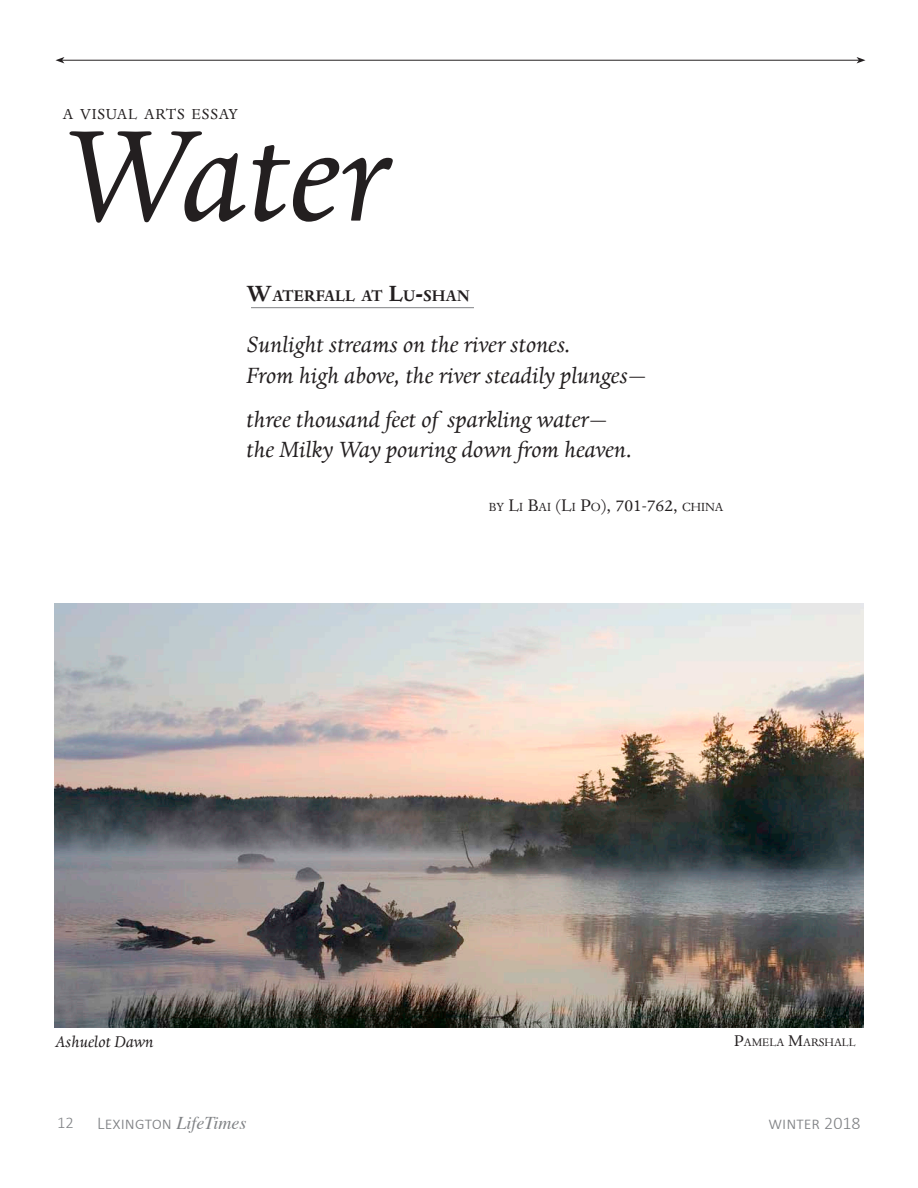
<style>
.page{position:relative;width:918px;height:1188px;background:#fff}
.page>*{position:absolute;margin:0;border:0;box-sizing:border-box;transform-origin:0 0}
.t1{font:italic 148.5px "Dante";color:#231f20}
.t2{font:italic 25.5px "Dante";color:#231f20}
.t3{font:19.5px "Dante";color:#231f20}
.t4{font:300 18px "Calibri";color:#808285}
.t5{font:italic 18px "Dante";color:#231f20}
.t6{font:700 17.85px "Dante";color:#231f20}
.t7{font:16.8px "Dante";letter-spacing:.045em;color:#231f20}
.t8{font:300 16.5px "Calibri";color:#808285}
.t9{font:12.6px "Dante";color:#231f20}
.s1{font-size:25.5px}
.s2{font-family:"Calibri";font-weight:300;font-style:normal;font-size:21px}
.s3{font-size:13.65px}
.s4{font-size:18px}
.s5{font-family:"Times";font-weight:400;font-style:italic}
</style>
<div class="page">
<img style="left:54px;top:603px;width:810px;height:424px">
<hr style="left:251px;top:307px;width:223px;height:1px;background:#808285">
<hr style="left:62px;top:60px;width:797px;height:1px;background:#231f20">
<svg style="left:56px;top:57px;width:8px;height:6px"></svg>
<svg style="left:857px;top:57px;width:9px;height:6px"></svg>
<p class="t7" style="left:63px;top:104px;width:177px">A VISUAL ARTS ESSAY</p>
<p class="t1" style="left:61px;top:84px;width:329px">Water</p>
<p class="t6" style="left:247px;top:285px;width:225px"><span class="s1">W</span>ATERFALL AT <span class="s1">L</span>U<span class="s1">-</span>SHAN</p>
<p class="t2" style="left:247px;top:329px;width:326px">Sunlight streams on the river stones.</p>
<p class="t2" style="left:247px;top:359px;width:402px">From high above, the river steadily plunges<span class="s2">—</span></p>
<p class="t2" style="left:247px;top:404px;width:363px">three thousand feet of sparkling water<span class="s2">—</span></p>
<p class="t2" style="left:247px;top:434px;width:387px">the Milky Way pouring down from heaven.</p>
<p class="t3" style="left:489px;top:494px;width:236px"><span class="s3">BY</span> L<span class="s3">I</span> B<span class="s3">AI</span> (L<span class="s3">I</span> P<span class="s3">O</span>), 701-762, <span class="s3">CHINA</span></p>
<p class="t5" style="left:56px;top:1031px;width:100px">Ashuelot Dawn</p>
<p class="t9" style="left:734px;top:1034px;width:20px"><span class="s4">P</span>AME</p>
<p class="t9" style="left:769px;top:1034px;width:88px">LA <span class="s4">M</span>ARSHALL</p>
<p class="t8" style="left:57px;top:1113px;width:18px">12</p>
<p class="t4" style="left:97px;top:1112px;width:151px">Lexington <span class="s5">LifeTimes</span></p>
<p class="t4" style="left:769px;top:1112px;width:94px">winter 2018</p>
</div>
